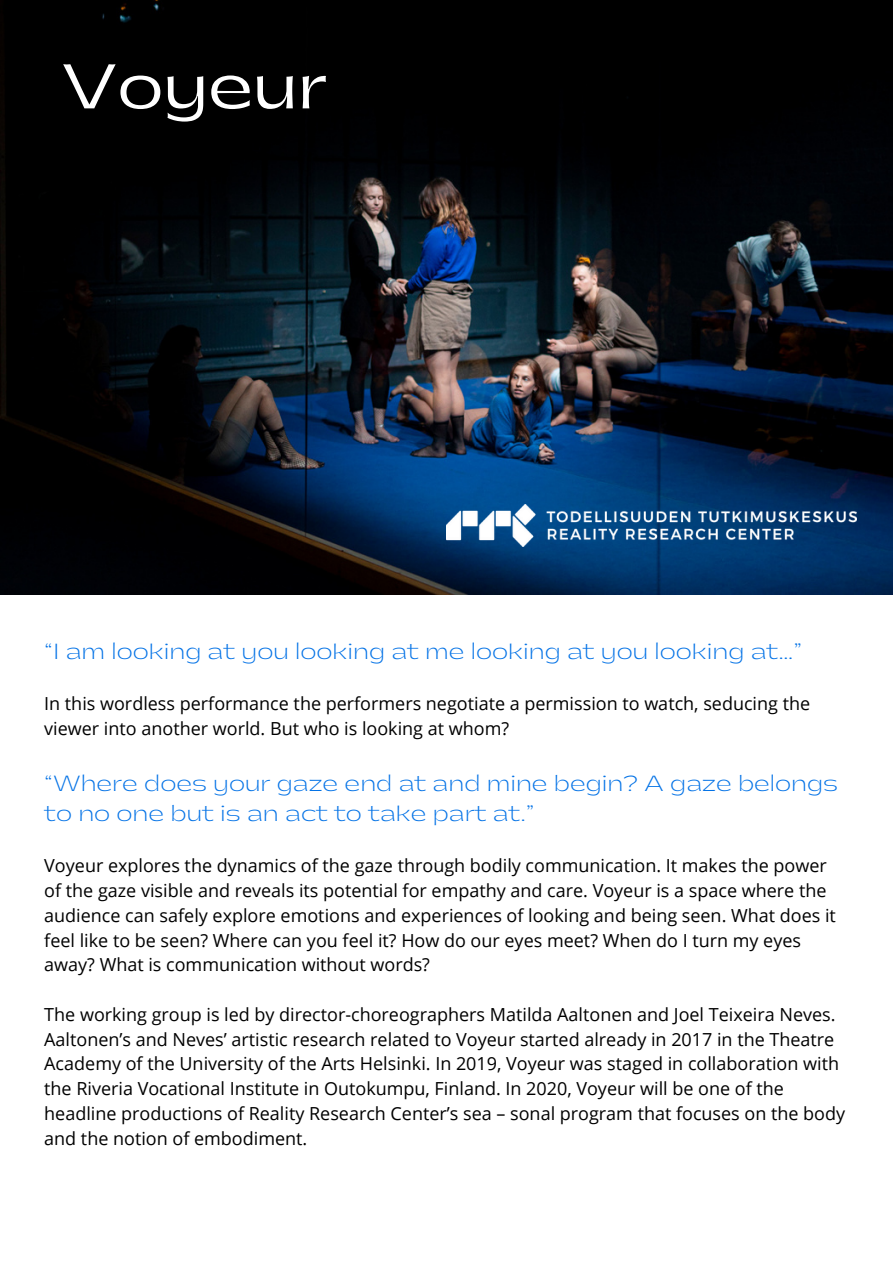
<style>
.page{position:relative;width:893px;height:1264px;background:#fff}
.page>*{position:absolute;margin:0;border:0;box-sizing:border-box;transform-origin:0 0}
.t1{font:60px "Gatwick";color:#fff}
.t2{font:300 21px/29.2px "Gatwick";color:#0372e6}
.t3{font:18px/24.8px "Open Sans";color:#000}
</style>
<div class="page">
<img style="left:0;top:0;width:892px;height:595px">
<img style="left:446px;top:504px;width:410px;height:42px">
<h1 class="t1" style="left:61px;top:57px;width:267px">Voyeur</h1>
<p class="t2" style="left:44px;top:637px;width:759px">“I am looking at you looking at me looking at you looking at…”</p>
<p class="t3" style="left:44px;top:691px;width:767px">In this wordless performance the performers negotiate a permission to watch, seducing the viewer into another world. But who is looking at whom?</p>
<p class="t2" style="left:44px;top:769px;width:795px">“Where does your gaze end at and mine begin? A gaze belongs to no one but is an act to take part at.”</p>
<p class="t3" style="left:44px;top:853px;width:793px">Voyeur explores the dynamics of the gaze through bodily communication. It makes the power of the gaze visible and reveals its potential for empathy and care. Voyeur is a space where the audience can safely explore emotions and experiences of looking and being seen. What does it feel like to be seen? Where can you feel it? How do our eyes meet? When do I turn my eyes away? What is communication without words?</p>
<p class="t3" style="left:44px;top:1001px;width:802px">The working group is led by director-choreographers Matilda Aaltonen and Joel Teixeira Neves.<br>Aaltonen’s and Neves’ artistic research related to Voyeur started already in 2017 in the Theatre Academy of the University of the Arts Helsinki. In 2019, Voyeur was staged in collaboration with the Riveria Vocational Institute in Outokumpu, Finland. In 2020, Voyeur will be one of the headline productions of Reality Research Center’s sea – sonal program that focuses on the body and the notion of embodiment.</p>
</div>
